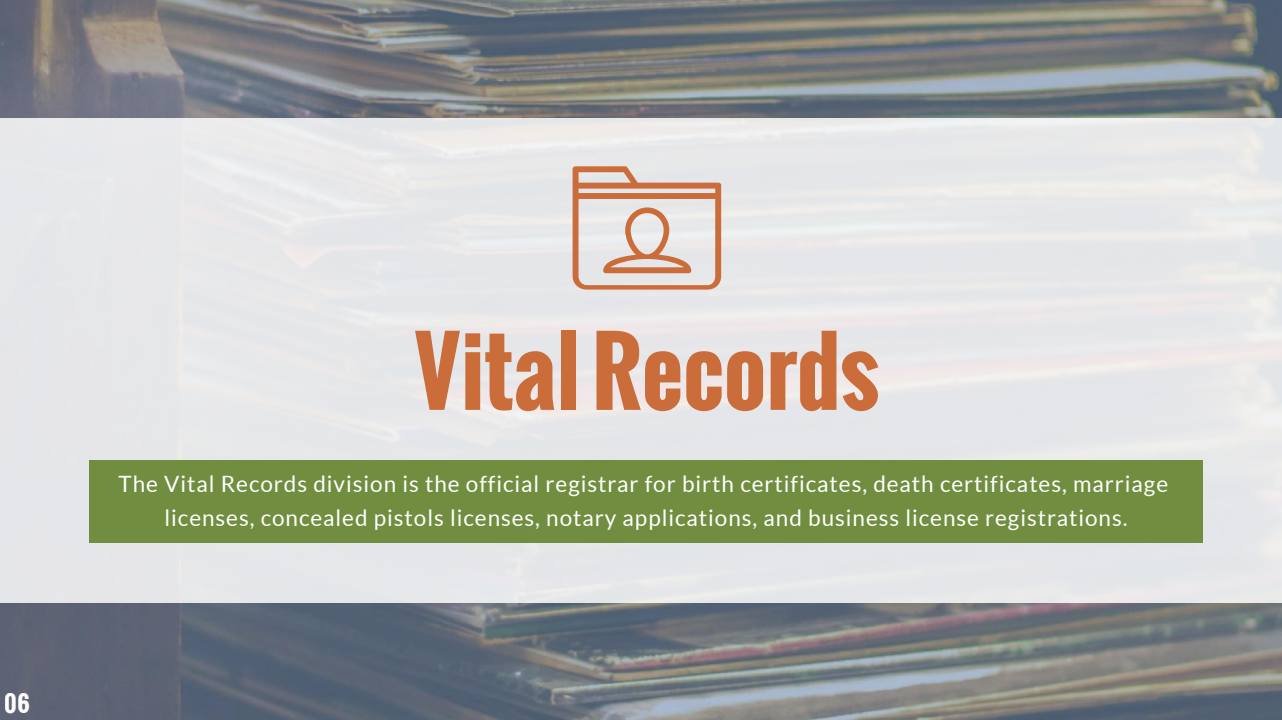
<style>
.page{position:relative;width:1282px;height:720px;background:#fff}
.page>*{position:absolute;margin:0;border:0;box-sizing:border-box;transform-origin:0 0}
.t1{font:700 90px "Oswald";color:#cb6d3b}
.t2{font:22.5px/33.8px "Lato";letter-spacing:.04em;color:#fff;text-align:center}
.t3{font:700 22.5px "Oswald";color:#fff}
</style>
<div class="page">
<img style="left:0;top:0;width:1281px;height:720px">
<div style="left:0;top:118px;width:1281px;height:485px;background:#e6e7e9"></div>
<div style="left:90px;top:461px;width:1112px;height:82px;background:#718e40"></div>
<svg style="left:572px;top:166px;width:149px;height:124px"></svg>
<p class="t3" style="left:5px;top:687px;width:26px">06</p>
<h1 class="t1" style="left:414px;top:305px;width:466px">Vital Records</h1>
<p class="t2" style="left:118px;top:467px;width:1051px">The Vital Records division is the official registrar for birth certificates, death certificates, marriage licenses, concealed pistols licenses, notary applications, and business license registrations.</p>
</div>
